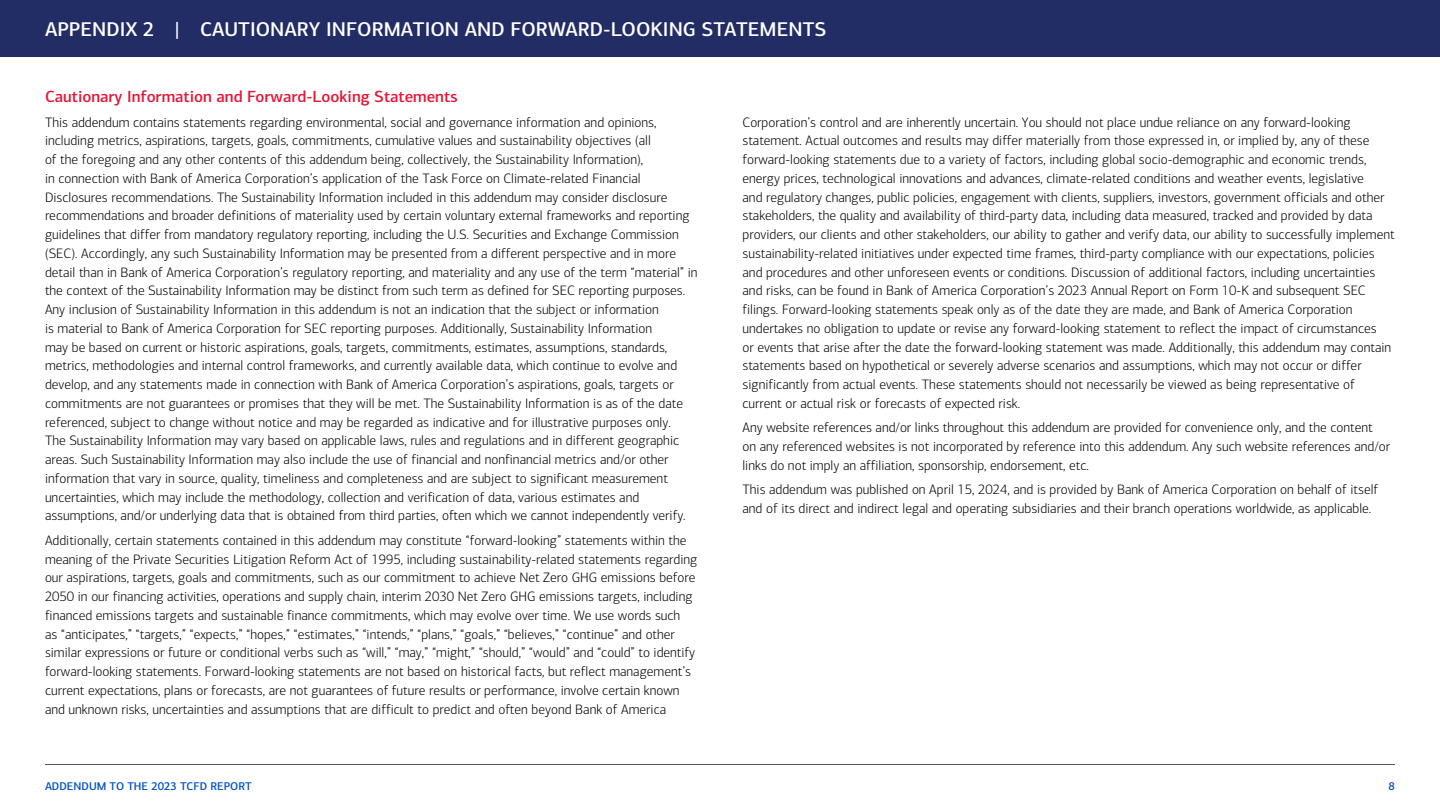
<style>
.page{position:relative;width:1440px;height:810px;background:#fff}
.page>*{position:absolute;margin:0;border:0;box-sizing:border-box;transform-origin:0 0}
.t1{font:500 20px "Connections";color:#fff}
.t2{font:500 16.25px "Connections";color:#e31837}
.t3{font:300 13.75px/18.8px "Connections";color:#000}
.t4{font:500 11.25px "Connections";color:#0052c2}
</style>
<div class="page">
<hr style="left:45px;top:765px;width:1350px;height:1px;background:#000">
<div style="left:0;top:0;width:1440px;height:56px;background:#222c65"></div>
<h1 class="t1" style="left:45px;top:17px;width:783px">APPENDIX 2 | CAUTIONARY INFORMATION AND FORWARD-LOOKING STATEMENTS</h1>
<p class="t2" style="left:45px;top:87px;width:414px">Cautionary Information and Forward-Looking Statements</p>
<p class="t3" style="left:45px;top:113px;width:654px">This addendum contains statements regarding environmental, social and governance information and opinions, including metrics, aspirations, targets, goals, commitments, cumulative values and sustainability objectives (all<br>of the foregoing and any other contents of this addendum being, collectively, the Sustainability Information),<br>in connection with Bank of America Corporation’s application of the Task Force on Climate-related Financial Disclosures recommendations. The Sustainability Information included in this addendum may consider disclosure recommendations and broader definitions of materiality used by certain voluntary external frameworks and reporting guidelines that differ from mandatory regulatory reporting, including the U.S. Securities and Exchange Commission (SEC). Accordingly, any such Sustainability Information may be presented from a different perspective and in more detail than in Bank of America Corporation’s regulatory reporting, and materiality and any use of the term “material” in the context of the Sustainability Information may be distinct from such term as defined for SEC reporting purposes.<br>Any inclusion of Sustainability Information in this addendum is not an indication that the subject or information<br>is material to Bank of America Corporation for SEC reporting purposes. Additionally, Sustainability Information<br>may be based on current or historic aspirations, goals, targets, commitments, estimates, assumptions, standards, metrics, methodologies and internal control frameworks, and currently available data, which continue to evolve and develop, and any statements made in connection with Bank of America Corporation’s aspirations, goals, targets or commitments are not guarantees or promises that they will be met. The Sustainability Information is as of the date referenced, subject to change without notice and may be regarded as indicative and for illustrative purposes only.<br>The Sustainability Information may vary based on applicable laws, rules and regulations and in different geographic areas. Such Sustainability Information may also include the use of financial and nonfinancial metrics and/or other information that vary in source, quality, timeliness and completeness and are subject to significant measurement uncertainties, which may include the methodology, collection and verification of data, various estimates and assumptions, and/or underlying data that is obtained from third parties, often which we cannot independently verify.</p>
<p class="t3" style="left:45px;top:531px;width:654px">Additionally, certain statements contained in this addendum may constitute “forward-looking” statements within the meaning of the Private Securities Litigation Reform Act of 1995, including sustainability-related statements regarding our aspirations, targets, goals and commitments, such as our commitment to achieve Net Zero GHG emissions before 2050 in our financing activities, operations and supply chain, interim 2030 Net Zero GHG emissions targets, including financed emissions targets and sustainable finance commitments, which may evolve over time. We use words such<br>as “anticipates,” “targets,” “expects,” “hopes,” “estimates,” “intends,” “plans,” “goals,” “believes,” “continue” and other similar expressions or future or conditional verbs such as “will,” “may,” “might,” “should,” “would” and “could” to identify forward-looking statements. Forward-looking statements are not based on historical facts, but reflect management’s current expectations, plans or forecasts, are not guarantees of future results or performance, involve certain known and unknown risks, uncertainties and assumptions that are difficult to predict and often beyond Bank of America</p>
<p class="t3" style="left:743px;top:113px;width:654px">Corporation’s control and are inherently uncertain. You should not place undue reliance on any forward-looking statement. Actual outcomes and results may differ materially from those expressed in, or implied by, any of these forward-looking statements due to a variety of factors, including global socio-demographic and economic trends, energy prices, technological innovations and advances, climate-related conditions and weather events, legislative<br>and regulatory changes, public policies, engagement with clients, suppliers, investors, government officials and other stakeholders, the quality and availability of third-party data, including data measured, tracked and provided by data providers, our clients and other stakeholders, our ability to gather and verify data, our ability to successfully implement sustainability-related initiatives under expected time frames, third-party compliance with our expectations, policies and procedures and other unforeseen events or conditions. Discussion of additional factors, including uncertainties and risks, can be found in Bank of America Corporation’s 2023 Annual Report on Form 10-K and subsequent SEC filings. Forward-looking statements speak only as of the date they are made, and Bank of America Corporation undertakes no obligation to update or revise any forward-looking statement to reflect the impact of circumstances<br>or events that arise after the date the forward-looking statement was made. Additionally, this addendum may contain statements based on hypothetical or severely adverse scenarios and assumptions, which may not occur or differ significantly from actual events. These statements should not necessarily be viewed as being representative of current or actual risk or forecasts of expected risk.</p>
<p class="t3" style="left:743px;top:418px;width:649px">Any website references and/or links throughout this addendum are provided for convenience only, and the content<br>on any referenced websites is not incorporated by reference into this addendum. Any such website references and/or links do not imply an affiliation, sponsorship, endorsement, etc.</p>
<p class="t3" style="left:743px;top:480px;width:637px">This addendum was published on April 15, 2024, and is provided by Bank of America Corporation on behalf of itself and of its direct and indirect legal and operating subsidiaries and their branch operations worldwide, as applicable.</p>
<p class="t4" style="left:45px;top:779px;width:208px">ADDENDUM TO THE 2023 TCFD REPORT</p>
<p class="t4" style="left:1389px;top:779px;width:8px">8</p>
</div>
